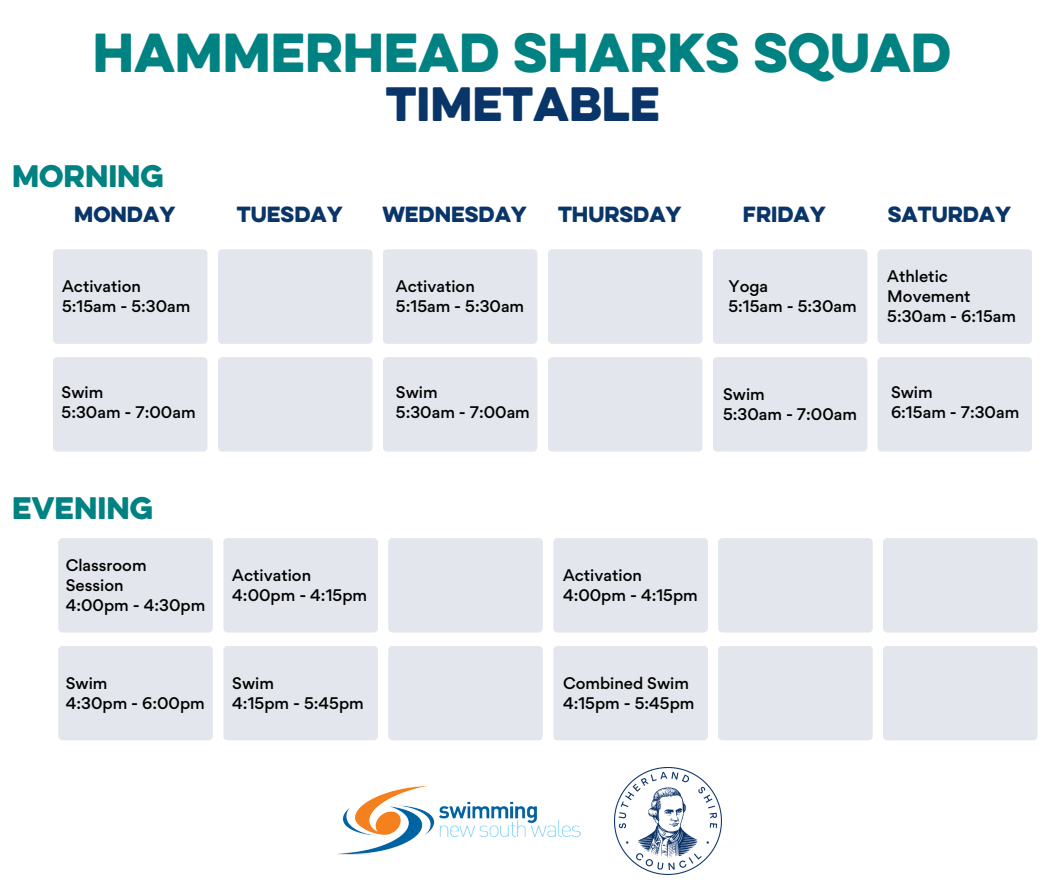
<style>
.page{position:relative;width:1058px;height:887px;background:#fff}
.page>*{position:absolute;margin:0;border:0;box-sizing:border-box;transform-origin:0 0}
.t1{font:49.2px "Eveleth Clean";color:#008282}
.t2{font:43.2px "Eveleth Clean";color:#093569}
.t3{font:27.9px "Eveleth Clean";color:#008282}
.t4{font:19.65px "Eveleth Clean";color:#093569}
.t5{font:500 15px "Gordita";color:#000}
</style>
<div class="page">
<div style="left:53px;top:249px;width:154px;height:95px;background:#e3e6ed"></div>
<div style="left:218px;top:249px;width:154px;height:95px;background:#e3e6ed"></div>
<div style="left:383px;top:249px;width:154px;height:95px;background:#e3e6ed"></div>
<div style="left:548px;top:249px;width:154px;height:95px;background:#e3e6ed"></div>
<div style="left:713px;top:249px;width:154px;height:95px;background:#e3e6ed"></div>
<div style="left:877px;top:249px;width:155px;height:95px;background:#e3e6ed"></div>
<div style="left:53px;top:357px;width:154px;height:94px;background:#e3e6ed"></div>
<div style="left:218px;top:357px;width:154px;height:94px;background:#e3e6ed"></div>
<div style="left:383px;top:357px;width:154px;height:94px;background:#e3e6ed"></div>
<div style="left:548px;top:357px;width:154px;height:94px;background:#e3e6ed"></div>
<div style="left:713px;top:357px;width:154px;height:94px;background:#e3e6ed"></div>
<div style="left:877px;top:357px;width:155px;height:94px;background:#e3e6ed"></div>
<div style="left:58px;top:538px;width:155px;height:94px;background:#e3e6ed"></div>
<div style="left:223px;top:538px;width:155px;height:94px;background:#e3e6ed"></div>
<div style="left:388px;top:538px;width:155px;height:94px;background:#e3e6ed"></div>
<div style="left:553px;top:538px;width:155px;height:94px;background:#e3e6ed"></div>
<div style="left:718px;top:538px;width:154px;height:94px;background:#e3e6ed"></div>
<div style="left:883px;top:538px;width:154px;height:94px;background:#e3e6ed"></div>
<div style="left:58px;top:646px;width:155px;height:94px;background:#e3e6ed"></div>
<div style="left:223px;top:646px;width:155px;height:94px;background:#e3e6ed"></div>
<div style="left:388px;top:646px;width:155px;height:94px;background:#e3e6ed"></div>
<div style="left:553px;top:646px;width:155px;height:94px;background:#e3e6ed"></div>
<div style="left:718px;top:646px;width:154px;height:94px;background:#e3e6ed"></div>
<div style="left:883px;top:646px;width:154px;height:94px;background:#e3e6ed"></div>
<img style="left:338px;top:786px;width:242px;height:68px">
<img style="left:614px;top:767px;width:107px;height:107px">
<h4 class="t1" style="left:93px;top:29px;width:859px">HAMMERHEAD SHARKS SQUAD</h4>
<h4 class="t2" style="left:386px;top:83px;width:276px">TIMETABLE</h4>
<h4 class="t3" style="left:12px;top:163px;width:153px">MORNING</h4>
<h1 class="t4" style="left:74px;top:205px;width:103px">MONDAY</h1>
<h3 class="t4" style="left:237px;top:205px;width:107px">TUESDAY</h3>
<h4 class="t4" style="left:382px;top:205px;width:146px">WEDNESDAY</h4>
<h4 class="t4" style="left:558px;top:205px;width:125px">THURSDAY</h4>
<h4 class="t4" style="left:743px;top:205px;width:84px">FRIDAY</h4>
<p class="t5" style="left:62px;top:276px;width:80px">Activation</p>
<p class="t5" style="left:62px;top:296px;width:130px">5:15am - 5:30am</p>
<p class="t5" style="left:62px;top:382px;width:43px">Swim</p>
<p class="t5" style="left:62px;top:402px;width:135px">5:30am - 7:00am</p>
<p class="t5" style="left:396px;top:276px;width:80px">Activation</p>
<p class="t5" style="left:396px;top:296px;width:130px">5:15am - 5:30am</p>
<p class="t5" style="left:396px;top:382px;width:43px">Swim</p>
<p class="t5" style="left:396px;top:402px;width:135px">5:30am - 7:00am</p>
<p class="t3" style="left:12px;top:494px;width:142px">EVENING</p>
<p class="t5" style="left:66px;top:554px;width:82px">Classroom</p>
<p class="t5" style="left:66px;top:575px;width:59px">Session</p>
<p class="t5" style="left:66px;top:595px;width:141px">4:00pm - 4:30pm</p>
<p class="t5" style="left:66px;top:672px;width:43px">Swim</p>
<p class="t5" style="left:66px;top:693px;width:141px">4:30pm - 6:00pm</p>
<p class="t5" style="left:232px;top:565px;width:80px">Activation</p>
<p class="t5" style="left:232px;top:585px;width:136px">4:00pm - 4:15pm</p>
<p class="t5" style="left:232px;top:672px;width:43px">Swim</p>
<p class="t5" style="left:232px;top:693px;width:133px">4:15pm - 5:45pm</p>
<p class="t5" style="left:728px;top:276px;width:41px">Yoga</p>
<p class="t5" style="left:728px;top:296px;width:130px">5:15am - 5:30am</p>
<p class="t5" style="left:723px;top:384px;width:43px">Swim</p>
<p class="t5" style="left:723px;top:404px;width:135px">5:30am - 7:00am</p>
<p class="t5" style="left:563px;top:565px;width:80px">Activation</p>
<p class="t5" style="left:563px;top:585px;width:136px">4:00pm - 4:15pm</p>
<h2 class="t5" style="left:563px;top:672px;width:127px">Combined Swim</h2>
<p class="t5" style="left:563px;top:693px;width:133px">4:15pm - 5:45pm</p>
<h4 class="t4" style="left:887px;top:205px;width:125px">SATURDAY</h4>
<p class="t5" style="left:887px;top:266px;width:62px">Athletic</p>
<p class="t5" style="left:887px;top:286px;width:85px">Movement</p>
<p class="t5" style="left:887px;top:306px;width:130px">5:30am - 6:15am</p>
<p class="t5" style="left:891px;top:382px;width:43px">Swim</p>
<p class="t5" style="left:891px;top:402px;width:130px">6:15am - 7:30am</p>
</div>
